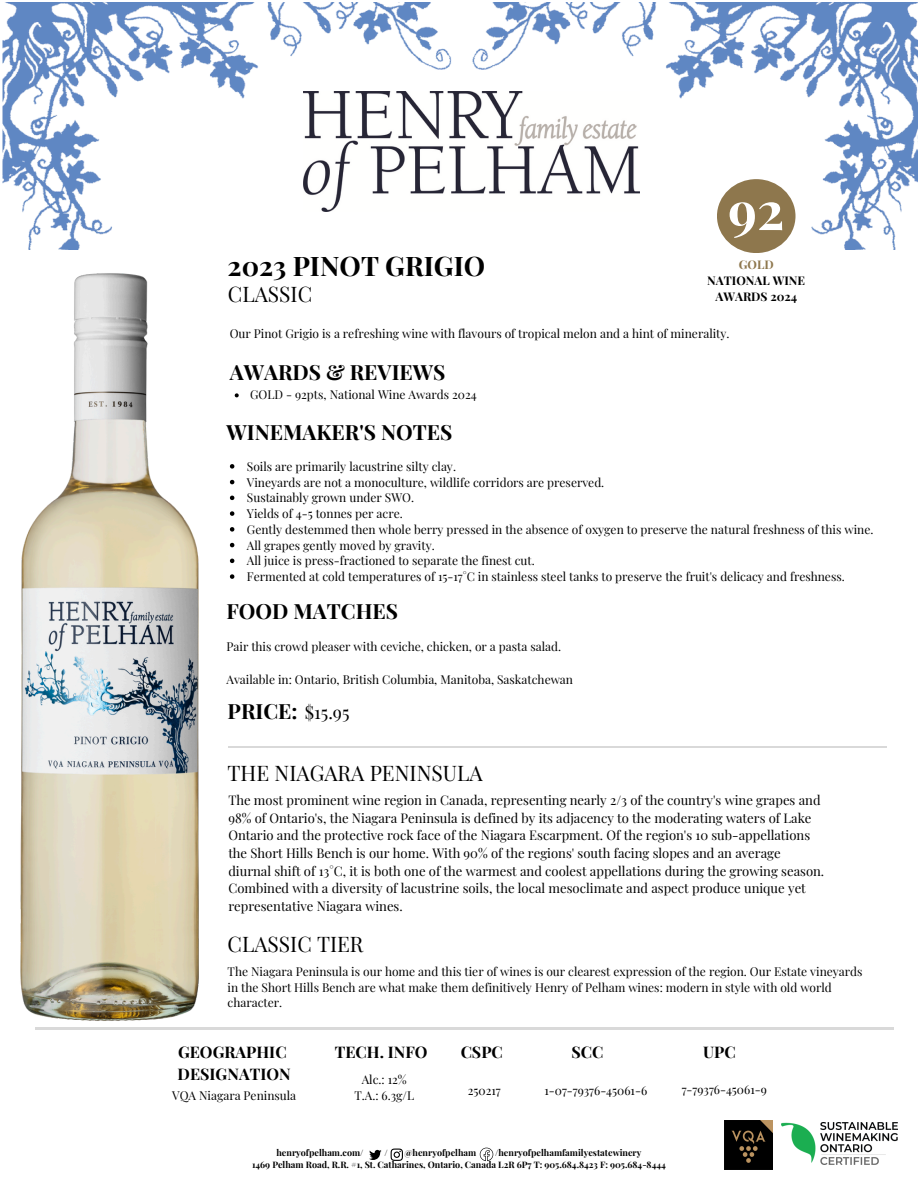
<style>
.page{position:relative;width:918px;height:1188px;background:#fff}
.page>*{position:absolute;margin:0;border:0;box-sizing:border-box;transform-origin:0 0}
.t1{font:700 52.35px "Playfair Display";color:#fff}
.t2{font:700 27px "Playfair Display";color:#000}
.t3{font:700 21px "Playfair Display";color:#000}
.t4{font:21px "Playfair Display";color:#000}
.t5{font:18px "Playfair Display";color:#000}
.t6{font:700 16.05px/22px "Playfair Display";color:#000}
.t7{font:13.05px/17.7px "Playfair Display";color:#000}
.t8{font:12px/15.8px "Playfair Display";color:#000}
.t9{font:700 12px/16px "Playfair Display";color:#000;text-align:center}
.t10{font:700 9px "Playfair Display";color:#000}
.s1{color:#8e774d}
</style>
<div class="page">
<hr style="left:35px;top:1028px;width:859px;height:2px;background:#d9d9d9">
<img style="left:724px;top:1121px;width:49px;height:48px">
<img style="left:782px;top:1123px;width:116px;height:42px">
<img style="left:3px;top:2px;width:915px;height:248px">
<img style="left:304px;top:92px;width:335px;height:119px">
<hr style="left:228px;top:746px;width:659px;height:2px;background:#d9d9d9">
<svg style="left:369px;top:1150px;width:12px;height:10px"></svg>
<svg style="left:391px;top:1149px;width:12px;height:12px"></svg>
<svg style="left:480px;top:1148px;width:13px;height:13px"></svg>
<div style="left:717px;top:179px;width:79px;height:74px;background:#8e774d;border-radius:50%"></div>
<img style="left:20px;top:273px;width:186px;height:755px">
<svg style="left:235px;top:393px;width:4px;height:4px"></svg>
<svg style="left:230px;top:464px;width:4px;height:5px"></svg>
<svg style="left:230px;top:480px;width:4px;height:4px"></svg>
<svg style="left:230px;top:496px;width:4px;height:4px"></svg>
<svg style="left:230px;top:511px;width:4px;height:5px"></svg>
<svg style="left:230px;top:527px;width:4px;height:5px"></svg>
<svg style="left:230px;top:543px;width:4px;height:4px"></svg>
<svg style="left:230px;top:559px;width:4px;height:4px"></svg>
<svg style="left:230px;top:574px;width:4px;height:5px"></svg>
<h3 class="t2" style="left:228px;top:247px;width:259px">2023 PINOT GRIGIO</h3>
<p class="t4" style="left:228px;top:279px;width:86px">CLASSIC</p>
<p class="t1" style="left:728px;top:173px;width:58px">92</p>
<p class="t9" style="left:707px;top:256px;width:99px"><span class="s1">GOLD<br></span>NATIONAL WINE<br>AWARDS 2024</p>
<p class="t8" style="left:230px;top:326px;width:501px">Our Pinot Grigio is a refreshing wine with flavours of tropical melon and a hint of minerality.</p>
<h2 class="t3" style="left:230px;top:358px;width:217px">AWARDS &amp; REVIEWS</h2>
<h4 class="t8" style="left:250px;top:387px;width:228px">GOLD - 92pts, National Wine Awards 2024</h4>
<p class="t3" style="left:227px;top:417px;width:227px">WINEMAKER'S NOTES</p>
<p class="t8" style="left:247px;top:458px;width:211px">Soils are primarily lacustrine silty clay.</p>
<p class="t8" style="left:247px;top:474px;width:359px">Vineyards are not a monoculture, wildlife corridors are preserved.</p>
<p class="t8" style="left:247px;top:489px;width:169px">Sustainably grown under SWO.</p>
<h5 class="t8" style="left:247px;top:505px;width:157px">Yields of 4-5 tonnes per acre.</h5>
<h5 class="t8" style="left:247px;top:521px;width:628px">Gently destemmed then whole berry pressed in the absence of oxygen to preserve the natural freshness of this wine.</h5>
<h5 class="t8" style="left:247px;top:537px;width:189px">All grapes gently moved by gravity.</h5>
<p class="t8" style="left:247px;top:552px;width:289px">All juice is press-fractioned to separate the finest cut.</p>
<p class="t8" style="left:247px;top:568px;width:599px">Fermented at cold temperatures of 15-17°C in stainless steel tanks to preserve the fruit's delicacy and freshness.</p>
<h2 class="t3" style="left:227px;top:597px;width:173px">FOOD MATCHES</h2>
<h3 class="t8" style="left:227px;top:638px;width:336px">Pair this crowd pleaser with ceviche, chicken, or a pasta salad.</h3>
<p class="t8" style="left:227px;top:671px;width:348px">Available in: Ontario, British Columbia, Manitoba, Saskatchewan</p>
<p class="t3" style="left:228px;top:696px;width:72px">PRICE:</p>
<h2 class="t5" style="left:305px;top:699px;width:46px">$15.95</h2>
<p class="t4" style="left:228px;top:758px;width:257px">THE NIAGARA PENINSULA</p>
<h3 class="t7" style="left:228px;top:791px;width:597px">The most prominent wine region in Canada, representing nearly 2/3 of the country's wine grapes and 98% of Ontario's, the Niagara Peninsula is defined by its adjacency to the moderating waters of Lake Ontario and the protective rock face of the Niagara Escarpment. Of the region's 10 sub-appellations the Short Hills Bench is our home. With 90% of the regions' south facing slopes and an average diurnal shift of 13°C, it is both one of the warmest and coolest appellations during the growing season.<br>Combined with a diversity of lacustrine soils, the local mesoclimate and aspect produce unique yet representative Niagara wines.</h3>
<h5 class="t4" style="left:228px;top:929px;width:137px">CLASSIC TIER</h5>
<h5 class="t8" style="left:228px;top:963px;width:636px">The Niagara Peninsula is our home and this tier of wines is our clearest expression of the region. Our Estate vineyards in the Short Hills Bench are what make them definitively Henry of Pelham wines: modern in style with old world character.</h5>
<p class="t6" style="left:178px;top:1040px;width:115px">GEOGRAPHIC<br>DESIGNATION</p>
<h2 class="t8" style="left:172px;top:1087px;width:126px">VQA Niagara Peninsula</h2>
<p class="t6" style="left:335px;top:1040px;width:94px">TECH. INFO</p>
<p class="t8" style="left:362px;top:1071px;width:47px">Alc.: 12%</p>
<p class="t8" style="left:354px;top:1087px;width:61px">T.A.: 6.3g/L</p>
<p class="t6" style="left:461px;top:1040px;width:44px">CSPC</p>
<p class="t6" style="left:571px;top:1040px;width:33px">SCC</p>
<p class="t6" style="left:703px;top:1040px;width:34px">UPC</p>
<p class="t8" style="left:468px;top:1082px;width:34px">250217</p>
<p class="t8" style="left:544px;top:1082px;width:104px">1-07-79376-45061-6</p>
<p class="t8" style="left:682px;top:1081px;width:87px">7-79376-45061-9</p>
<h6 class="t10" style="left:276px;top:1146px;width:89px">henryofpelham.com/</h6>
<h6 class="t10" style="left:385px;top:1146px;width:5px">/</h6>
<h6 class="t10" style="left:405px;top:1146px;width:73px">@henryofpelham</h6>
<h6 class="t10" style="left:495px;top:1146px;width:148px">/henryofpelhamfamilyestatewinery</h6>
<p class="t10" style="left:252px;top:1158px;width:415px">1469 Pelham Road, R.R. #1, St. Catharines, Ontario, Canada L2R 6P7 T: 905.684.8423 F: 905.684-8444</p>
</div>
